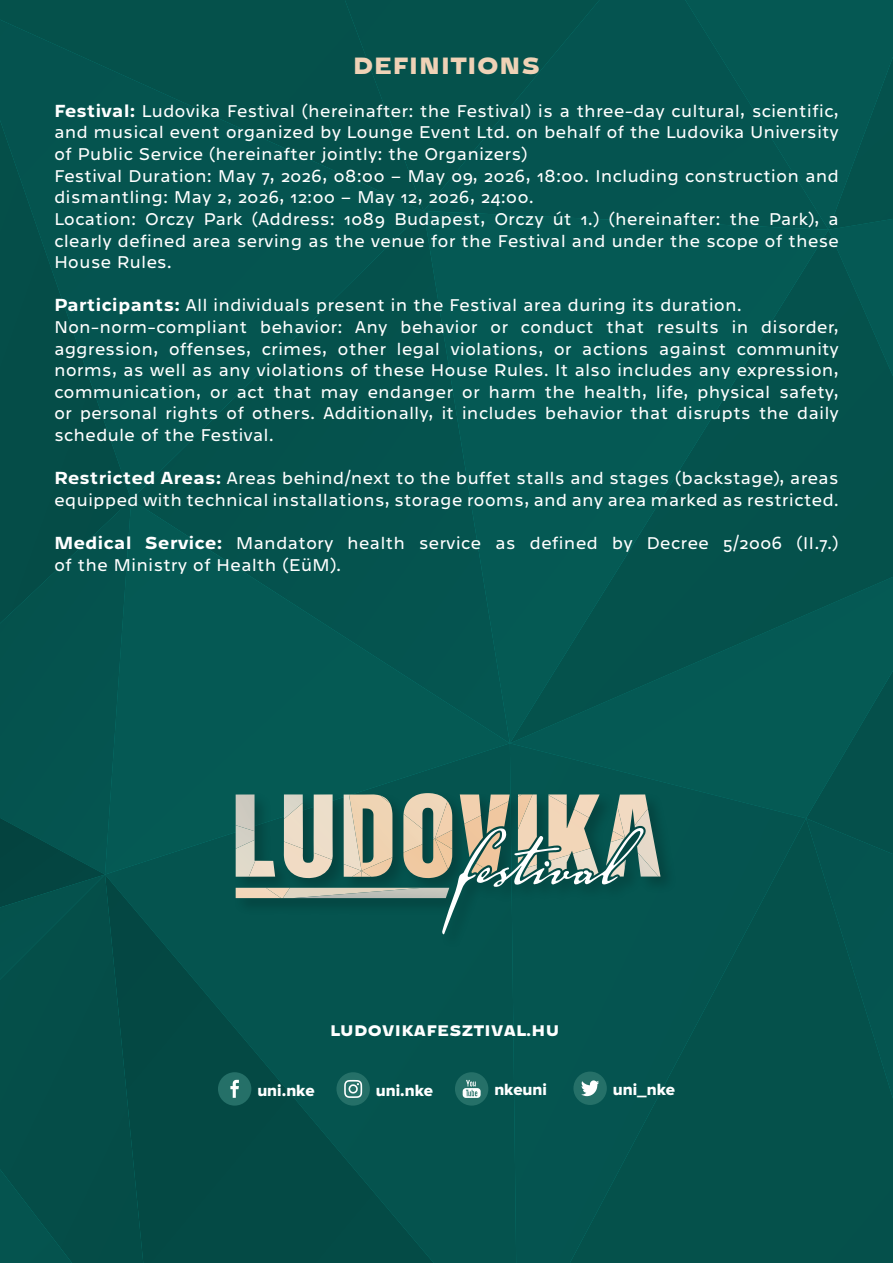
<style>
.page{position:relative;width:893px;height:1263px;background:#fff}
.page>*{position:absolute;margin:0;border:0;box-sizing:border-box;transform-origin:0 0}
.t1{font:800 24px "Westeinde Caption";letter-spacing:.02em;color:#efd2b6}
.t2{font:300 18px/21.6px "Westeinde Caption";color:#fff}
.t3{font:16.8px "Proxima Nova Extrabld";color:#fff}
.t4{font:800 15.6px "Westeinde Caption";letter-spacing:.02em;color:#fff}
.s1{font-weight:700}
</style>
<div class="page">
<div style="left:0;top:0;width:424px;height:10px;background:#05514b"></div>
<div style="left:0;top:10px;width:424px;height:490px;background:#05524d"></div>
<div style="left:806px;top:818px;width:87px;height:445px;background:#05514b"></div>
<svg style="left:806px;top:743px;width:87px;height:75px;background:#05524d"></svg>
<div style="left:516px;top:743px;width:290px;height:520px;background:#05544f"></div>
<div style="left:452px;top:743px;width:64px;height:520px;background:#05534e"></div>
<svg style="left:145px;top:874px;width:307px;height:389px;background:#044e49"></svg>
<div style="left:131px;top:500px;width:379px;height:374px;background:#055954"></div>
<svg style="left:828px;top:499px;width:65px;height:244px;background:#05554f"></svg>
<div style="left:424px;top:0;width:248px;height:211px;background:#055450"></div>
<div style="left:424px;top:211px;width:404px;height:532px;background:#055954"></div>
<div style="left:828px;top:230px;width:65px;height:269px;background:#05524c"></div>
<div style="left:672px;top:0;width:221px;height:230px;background:#055853"></div>
<div style="left:0;top:643px;width:131px;height:231px;background:#05534f"></div>
<div style="left:0;top:59px;width:131px;height:584px;background:#05524d"></div>
<div style="left:0;top:874px;width:145px;height:389px;background:#054d48"></div>
<div style="left:0;top:1141px;width:88px;height:122px;background:#054d48"></div>
<svg style="left:0;top:806px;width:105px;height:195px;background:#044e49"></svg>
<div style="left:218px;top:1072px;width:33px;height:33px;background:#257068;border-radius:50%"></div>
<div style="left:455px;top:1072px;width:33px;height:33px;background:#257068;border-radius:50%"></div>
<div style="left:336px;top:1072px;width:34px;height:34px;background:#257068;border-radius:50%"></div>
<svg style="left:463px;top:1080px;width:18px;height:18px"></svg>
<svg style="left:230px;top:1080px;width:9px;height:18px"></svg>
<svg style="left:344px;top:1080px;width:18px;height:18px"></svg>
<div style="left:573px;top:1071px;width:34px;height:34px;background:#257068;border-radius:50%"></div>
<svg style="left:581px;top:1080px;width:18px;height:16px"></svg>
<div style="left:232px;top:790px;width:445px;height:161px;background:#05544f"></div>
<svg style="left:236px;top:793px;width:424px;height:141px"></svg>
<h1 class="t1" style="left:353px;top:45px;width:189px">DEFINITIONS</h1>
<p class="t2" style="left:54px;top:99px;width:786px"><span class="s1">Festival:</span> Ludovika Festival (hereinafter: the Festival) is a three-day cultural, scientific, and musical event organized by Lounge Event Ltd. on behalf of the Ludovika University of Public Service (hereinafter jointly: the Organizers)<br>Festival Duration: May 7, 2026, 08:00 – May 09, 2026, 18:00. Including construction and dismantling: May 2, 2026, 12:00 – May 12, 2026, 24:00.<br>Location: Orczy Park (Address: 1089 Budapest, Orczy út 1.) (hereinafter: the Park), a clearly defined area serving as the venue for the Festival and under the scope of these House Rules.</p>
<p class="t2" style="left:54px;top:293px;width:786px"><span class="s1">Participants:</span> All individuals present in the Festival area during its duration.<br>Non-norm-compliant behavior: Any behavior or conduct that results in disorder, aggression, offenses, crimes, other legal violations, or actions against community norms, as well as any violations of these House Rules. It also includes any expression, communication, or act that may endanger or harm the health, life, physical safety, or personal rights of others. Additionally, it includes behavior that disrupts the daily schedule of the Festival.</p>
<p class="t2" style="left:54px;top:466px;width:786px"><span class="s1">Restricted Areas:</span> Areas behind/next to the buffet stalls and stages (backstage), areas equipped with technical installations, storage rooms, and any area marked as restricted.</p>
<p class="t2" style="left:54px;top:531px;width:786px"><span class="s1">Medical Service:</span> Mandatory health service as defined by Decree 5/2006 (II.7.) of the Ministry of Health (EüM).</p>
<p class="t4" style="left:330px;top:1017px;width:231px">LUDOVIKAFESZTIVAL.HU</p>
<p class="t3" style="left:257px;top:1080px;width:59px">uni.nke</p>
<p class="t3" style="left:376px;top:1080px;width:59px">uni.nke</p>
<p class="t3" style="left:494px;top:1079px;width:54px">nkeuni</p>
<p class="t3" style="left:613px;top:1080px;width:64px">uni_nke</p>
</div>
